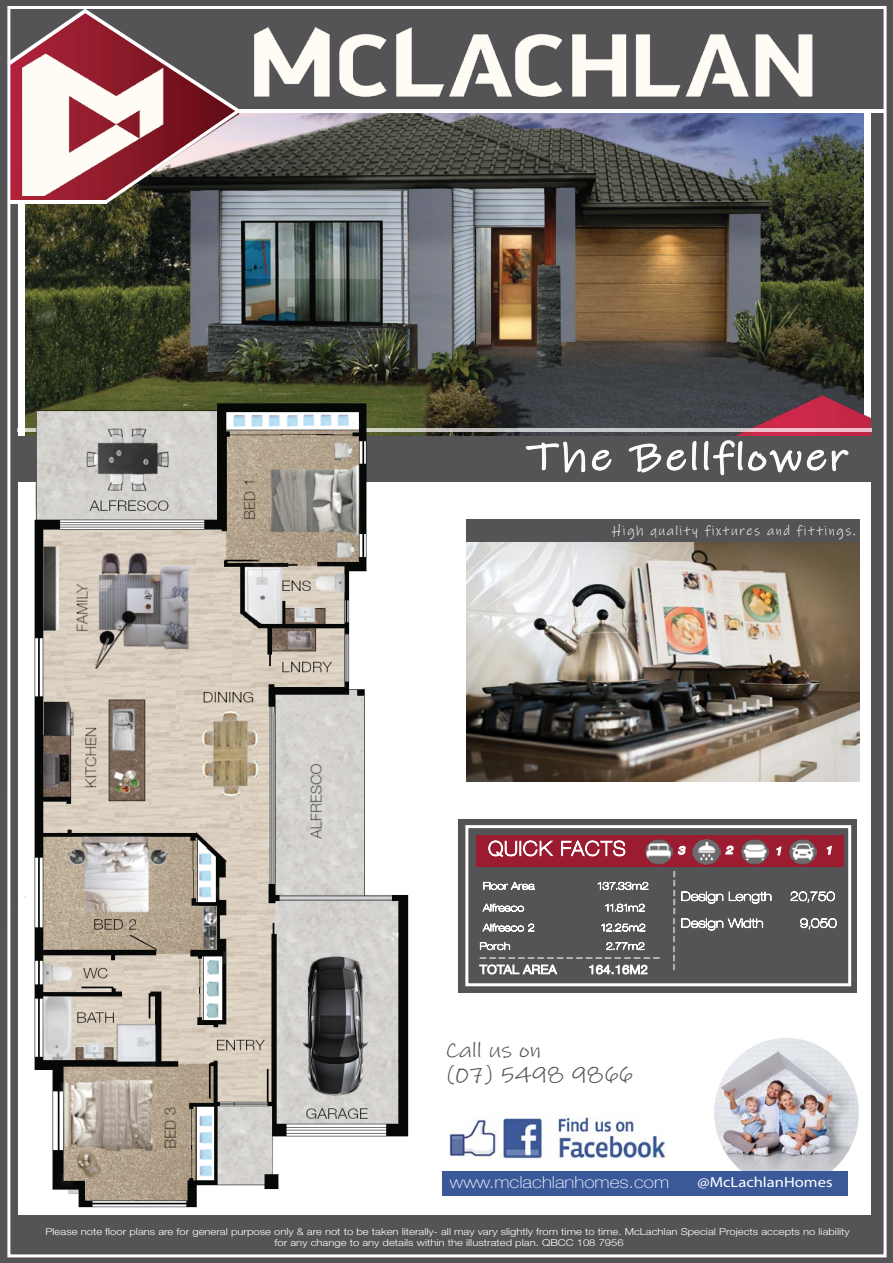
<style>
.page{position:relative;width:893px;height:1263px;background:#fff}
.page>*{position:absolute;margin:0;border:0;box-sizing:border-box;transform-origin:0 0}
.t1{font:39.3px "Ink Free";letter-spacing:.055em;color:#fff;scale:1.18 1}
.t2{font:30.15px "Myriad Pro";color:#fff;scale:.85 1}
.t3{font:29.25px "Myriad Pro";color:#fff;scale:.91 1}
.t4{font:21.45px/23.4px "Ink Free";color:#545456;scale:1.15 1}
.t5{font:100 16.5px "Helvetica Neue LT Pro";color:#fff;scale:1.15 1}
.t6{font:14.55px "Myriad Pro";color:#fff;scale:1.13 1}
.t7{font:13.5px "Ink Free";letter-spacing:.11em;color:#fff}
.t8{font:italic 500 expanded 11.1px "Helvetica Neue LT Pro";color:#fff;scale:.89 1}
.t9{font:300 9.6px/10.5px "Helvetica Neue LT Pro";color:#fff;text-align:center;scale:1.17 1}
</style>
<div class="page">
<img style="left:25px;top:114px;width:839px;height:323px">
<img style="left:701px;top:377px;width:171px;height:60px">
<svg style="left:0;top:42px;width:17px;height:415px;fill:#545456"></svg>
<svg style="left:0;top:0;width:893px;height:111px;fill:#545456"></svg>
<div style="left:0;top:1216px;width:893px;height:47px;background:#545456"></div>
<div style="left:0;top:437px;width:893px;height:45px;background:#545456"></div>
<img style="left:240px;top:27px;width:632px;height:87px">
<svg style="left:11px;top:10px;width:229px;height:194px"></svg>
<div style="left:0;top:443px;width:17px;height:807px;background:#545456"></div>
<svg style="left:872px;top:109px;width:21px;height:1115px;fill:#545456"></svg>
<svg style="left:534px;top:428px;width:338px;height:4px"></svg>
<svg style="left:534px;top:441px;width:78px;height:32px"></svg>
<svg style="left:628px;top:440px;width:221px;height:36px"></svg>
<hr style="left:238px;top:109px;width:646px;height:4px;background:#fff">
<img style="left:714px;top:1038px;width:145px;height:149px">
<div style="left:442px;top:1172px;width:405px;height:24px;background:#3b5999"></div>
<img style="left:534px;top:1113px;width:132px;height:46px">
<div style="left:459px;top:820px;width:398px;height:173px;background:#545456"></div>
<div style="left:476px;top:835px;width:368px;height:32px;background:#9b1b30"></div>
<svg style="left:534px;top:840px;width:92px;height:17px"></svg>
<svg style="left:681px;top:918px;width:82px;height:13px"></svg>
<svg style="left:800px;top:918px;width:37px;height:12px"></svg>
<svg style="left:681px;top:891px;width:91px;height:13px"></svg>
<svg style="left:790px;top:891px;width:45px;height:12px"></svg>
<div style="left:465px;top:825px;width:386px;height:161px;border:3px solid #fff"></div>
<svg style="left:597px;top:881px;width:52px;height:10px"></svg>
<svg style="left:605px;top:903px;width:40px;height:9px"></svg>
<svg style="left:606px;top:942px;width:39px;height:9px"></svg>
<svg style="left:534px;top:964px;width:24px;height:11px"></svg>
<svg style="left:589px;top:964px;width:59px;height:11px"></svg>
<svg style="left:677px;top:845px;width:8px;height:10px"></svg>
<svg style="left:725px;top:845px;width:9px;height:10px"></svg>
<svg style="left:826px;top:845px;width:6px;height:10px"></svg>
<svg style="left:776px;top:846px;width:6px;height:10px"></svg>
<img style="left:693px;top:839px;width:28px;height:26px">
<img style="left:645px;top:839px;width:27px;height:26px">
<img style="left:789px;top:839px;width:28px;height:26px">
<img style="left:741px;top:839px;width:28px;height:26px">
<img style="left:7px;top:389px;width:527px;height:822px">
<img style="left:466px;top:541px;width:393px;height:241px">
<div style="left:466px;top:519px;width:393px;height:22px;background:#545456"></div>
<svg style="left:482px;top:923px;width:53px;height:10px"></svg>
<svg style="left:601px;top:923px;width:45px;height:9px"></svg>
<h1 class="t1" style="left:527px;top:434px;width:275px">The Bellflower</h1>
<h3 class="t7" style="left:612px;top:523px;width:245px">High quality fixtures and fittings.</h3>
<h3 class="t3" style="left:479px;top:938px;width:201px">-------------------</h3>
<p class="t8" style="left:677px;top:843px;width:10px">3</p>
<p class="t8" style="left:725px;top:843px;width:10px">2</p>
<p class="t8" style="left:776px;top:844px;width:7px">1</p>
<p class="t8" style="left:826px;top:843px;width:7px">1</p>
<h2 class="t2" style="left:654px;top:971px;width:121px;rotate:-90deg">-----------</h2>
<h3 class="t4" style="left:445px;top:1039px;width:165px">Call us on<br>(07) 5498 9866</h3>
<h3 class="t5" style="left:450px;top:1173px;width:192px">www.mclachlanhomes.com</h3>
<h3 class="t6" style="left:697px;top:1173px;width:121px">@McLachlanHomes</h3>
<p class="t9" style="left:45px;top:1226px;width:689px">Please note floor plans are for general purpose only &amp; are not to be taken literally- all may vary slightly from time to time. McLachlan Special Projects accepts no liability for any change to any details within the illustrated plan. QBCC 108 7956</p>
</div>
